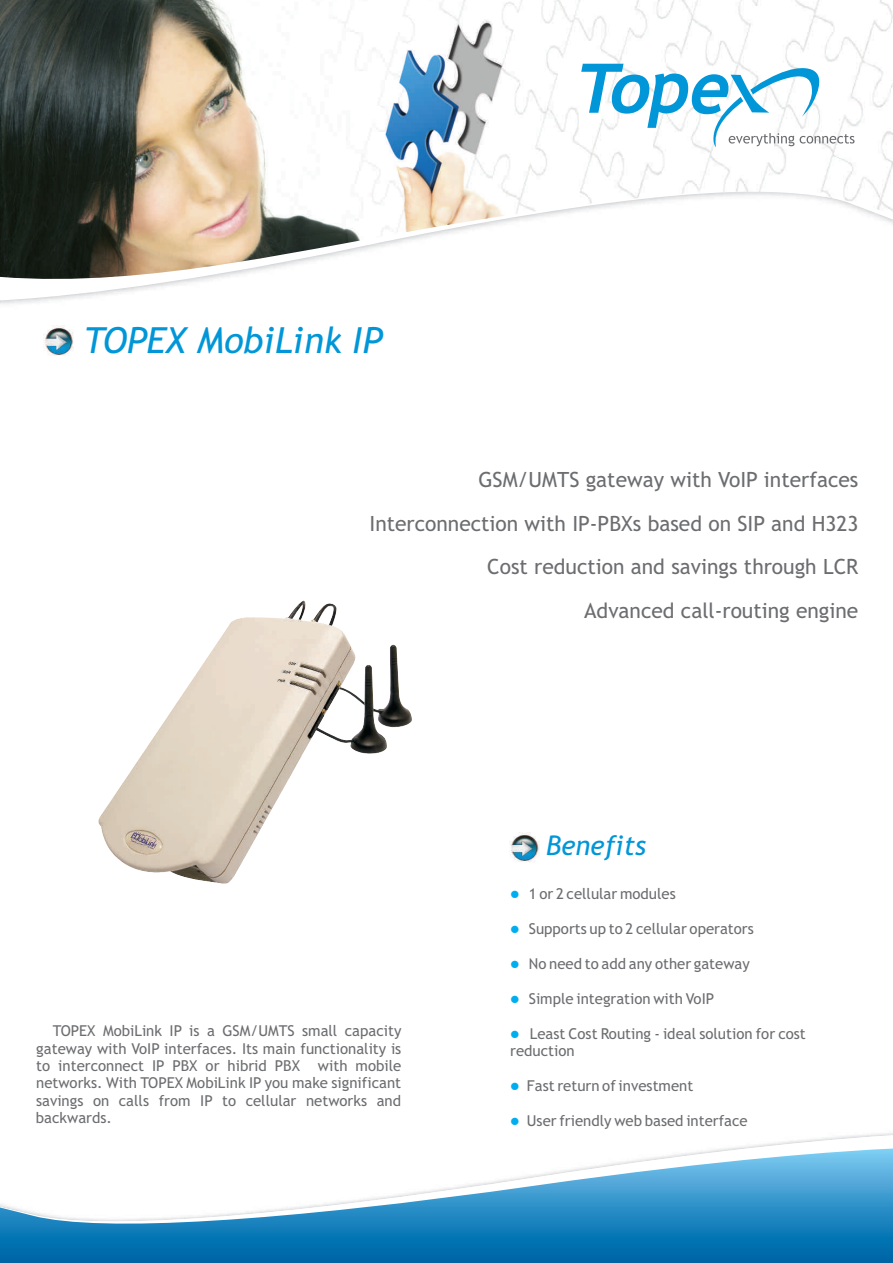
<style>
.page{position:relative;width:893px;height:1263px;background:#fff}
.page>*{position:absolute;margin:0;border:0;box-sizing:border-box;transform-origin:0 0}
.t1{font:italic 36px "Trebuchet MS";color:#0196d7}
.t2{font:italic 27px "Trebuchet MS";color:#0196d7}
.t3{font:21px/44px "Trebuchet MS";color:#6c6d70;text-align:right}
.t4{font:15px/17.4px "Trebuchet MS";color:#6c6d70;text-align:justify}
.t5{font:12.75px "Wingdings";color:#00aeef}
</style>
<div class="page">
<img style="left:43px;top:330px;width:31px;height:26px">
<svg style="left:0;top:1148px;width:893px;height:115px"></svg>
<img style="left:0;top:0;width:893px;height:289px">
<svg style="left:581px;top:64px;width:273px;height:83px"></svg>
<img style="left:510px;top:832px;width:30px;height:30px">
<img style="left:98px;top:600px;width:314px;height:284px">
<img style="left:129px;top:843px;width:22px;height:11px">
<h1 class="t1" style="left:84px;top:327px;width:300px">TOPEX MobiLink IP</h1>
<h3 class="t3" style="left:369px;top:459px;width:490px">GSM/UMTS gateway with VoIP interfaces Interconnection with IP-PBXs based on SIP and H323<br>Cost reduction and savings through LCR<br>Advanced call-routing engine</h3>
<p class="t4" style="left:36px;top:1023px;width:367px;text-indent:17px">TOPEX MobiLink IP is a GSM/UMTS small capacity gateway with VoIP interfaces. Its main functionality is to interconnect IP PBX or hibrid PBX with mobile networks. With TOPEX MobiLink IP you make significant savings on calls from IP to cellular networks and backwards.</p>
<h2 class="t2" style="left:546px;top:835px;width:102px">Benefits</h2>
<p class="t4" style="left:529px;top:886px;width:148px">1 or 2 cellular modules</p>
<p class="t4" style="left:529px;top:921px;width:227px">Supports up to 2 cellular operators</p>
<p class="t4" style="left:529px;top:956px;width:223px">No need to add any other gateway</p>
<p class="t4" style="left:529px;top:991px;width:187px">Simple integration with VoIP</p>
<p class="t4" style="left:510px;top:1026px;width:297px;text-indent:20px">Least Cost Routing - ideal solution for cost reduction</p>
<p class="t4" style="left:527px;top:1078px;width:168px">Fast return of investment</p>
<p class="t4" style="left:527px;top:1113px;width:222px">User friendly web based interface</p>
<p class="t5" style="left:510px;top:889px;width:59px">●</p>
<p class="t5" style="left:510px;top:924px;width:59px">●</p>
<p class="t5" style="left:510px;top:959px;width:59px">●</p>
<p class="t5" style="left:510px;top:994px;width:59px">●</p>
<p class="t5" style="left:510px;top:1029px;width:59px">●</p>
<p class="t5" style="left:510px;top:1081px;width:59px">●</p>
<p class="t5" style="left:510px;top:1116px;width:59px">●</p>
</div>
